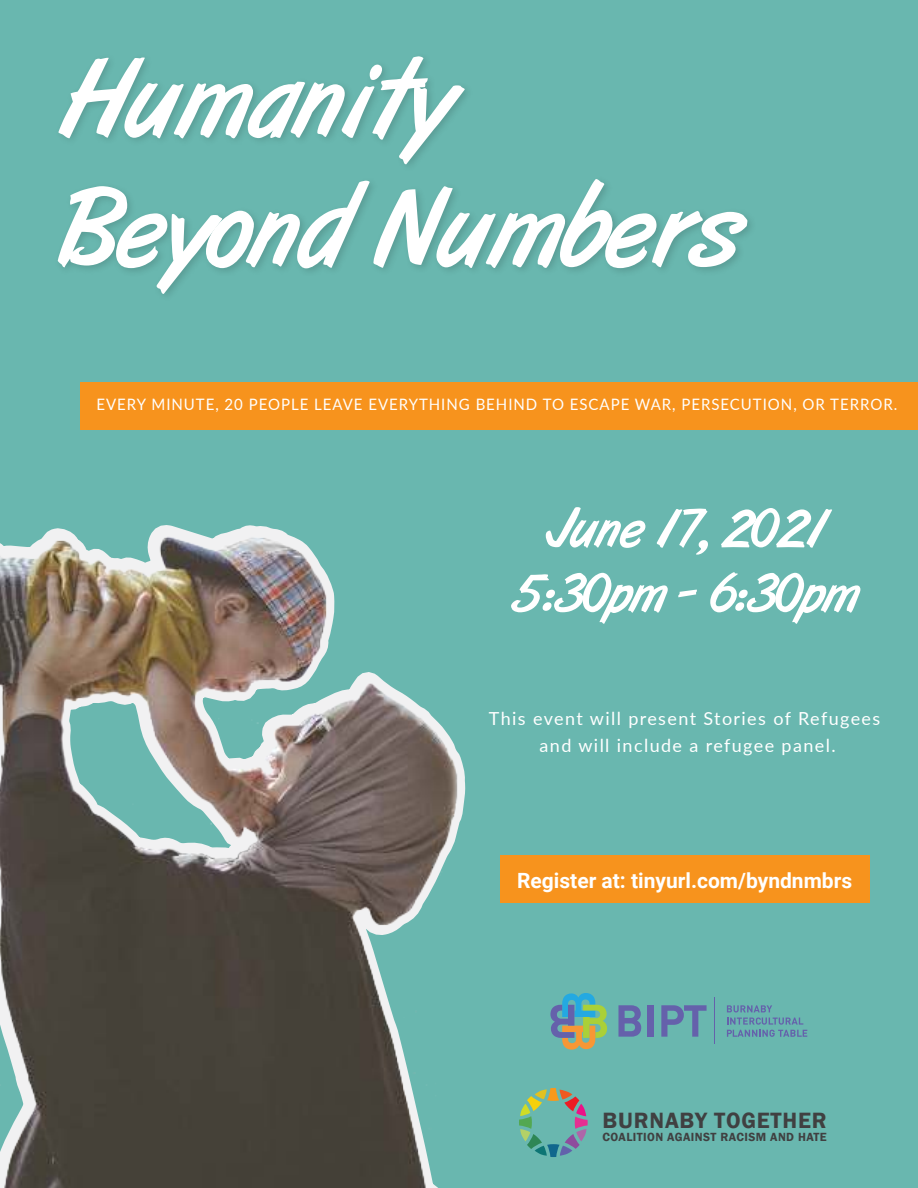
<style>
.page{position:relative;width:918px;height:1188px;background:#69b7af}
.page>*{position:absolute;margin:0;border:0;box-sizing:border-box;transform-origin:0 0}
.t1{font:108px/129.6px "Art Brush";color:#fff}
.t2{font:54px/64.8px "Art Brush";color:#fff;text-align:center}
.t3{font:600 22.8px "Franklin Gothic";letter-spacing:.035em;color:#404041}
.t4{font:700 21px "Roboto";color:#fff}
.t5{font:18px/27px "Lato";letter-spacing:.075em;color:#fff;text-align:center}
.t6{font:15.75px "Lato";letter-spacing:.065em;color:#fff;scale:.95 1}
.t7{font:600 12.15px "Franklin Gothic";letter-spacing:.035em;color:#404041}
</style>
<div class="page">
<img style="left:0;top:525px;width:465px;height:663px">
<div style="left:81px;top:382px;width:837px;height:48px;background:#f7931d"></div>
<div style="left:500px;top:855px;width:370px;height:48px;background:#f7931d"></div>
<svg style="left:619px;top:1005px;width:22px;height:32px"></svg>
<div style="left:647px;top:1005px;width:6px;height:32px;background:#6561ab"></div>
<svg style="left:661px;top:1005px;width:46px;height:32px"></svg>
<svg style="left:727px;top:1005px;width:80px;height:32px"></svg>
<hr style="left:714px;top:997px;width:1px;height:47px;background:#6561ab">
<svg style="left:550px;top:993px;width:57px;height:57px"></svg>
<svg style="left:519px;top:1088px;width:69px;height:69px"></svg>
<h1 class="t1" style="left:58px;top:42px;width:684px">Humanity<br>Beyond Numbers</h1>
<p class="t6" style="left:97px;top:398px;width:844px">EVERY MINUTE, 20 PEOPLE LEAVE EVERYTHING BEHIND TO ESCAPE WAR, PERSECUTION, OR TERROR.</p>
<h2 class="t2" style="left:511px;top:500px;width:349px">June 17, 2021<br>5:30pm - 6:30pm</h2>
<p class="t5" style="left:489px;top:706px;width:393px">This event will present Stories of Refugees and will include a refugee panel.</p>
<h3 class="t4" style="left:517px;top:872px;width:337px">Register at: tinyurl.com/byndnmbrs</h3>
<h3 class="t3" style="left:603px;top:1107px;width:226px">BURNABY TOGETHER</h3>
<p class="t7" style="left:603px;top:1129px;width:226px">COALITION AGAINST RACISM AND HATE</p>
</div>
